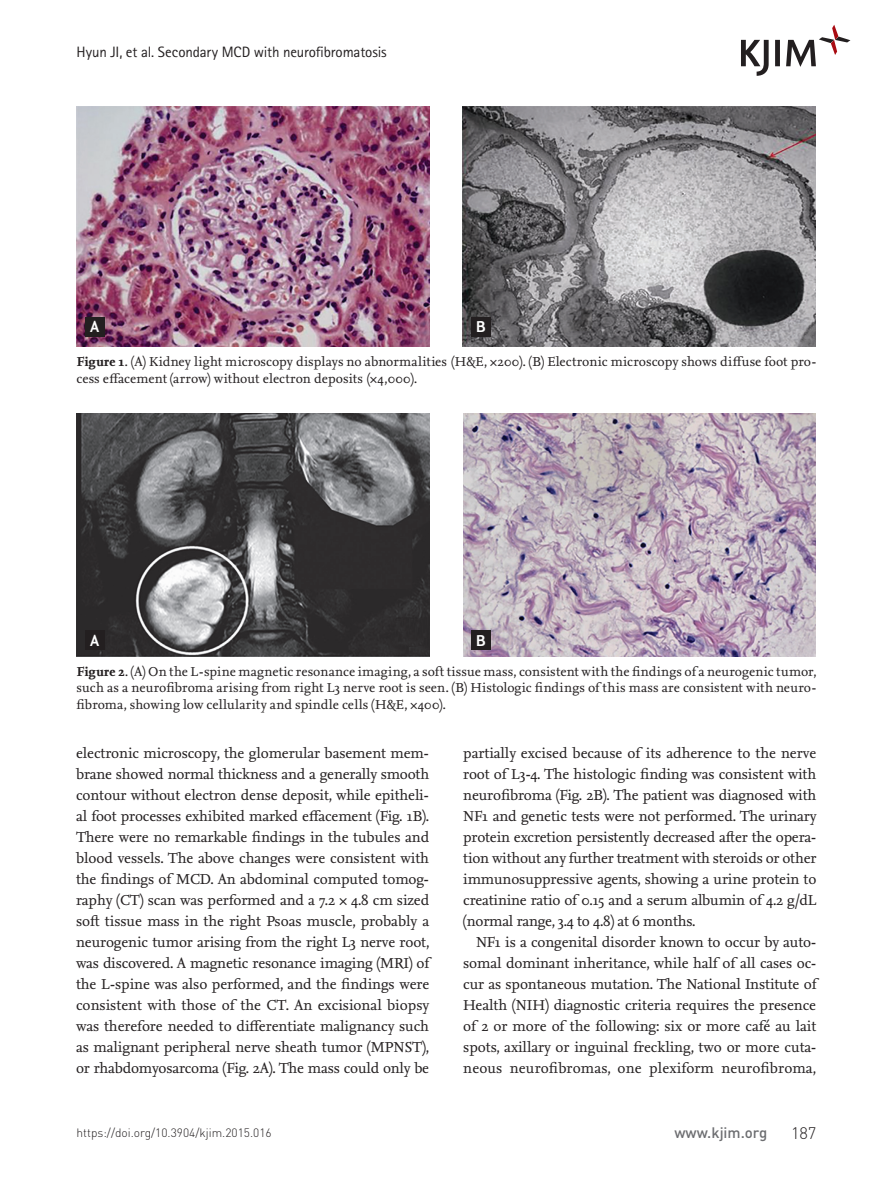
<style>
.page{position:relative;width:893px;height:1191px;background:#fff}
.page>*{position:absolute;margin:0;border:0;box-sizing:border-box;transform-origin:0 0}
.t1{font:700 16.5px "Nexus Sans";color:#fff}
.t2{font:300 16.5px "DIN Pro";color:#231f20}
.들였쓰기_본문{font:15px/21px "Nexus Serif";letter-spacing:-.015em;color:#231f20;text-align:justify}
.t3{font:15px "Rotis Sans Serif Std";letter-spacing:-.01em;color:#231f20}
.t4{font:500 15px "DIN Pro";color:#6c6d70}
.그림설명{font:13.5px/16.2px "Nexus Serif";color:#231f20}
.t5{font:300 12px "DIN Pro";color:#231f20}
.s1{font-weight:700}
.s2{font-family:"DIN"}
</style>
<div class="page">
<svg style="left:741px;top:25px;width:109px;height:51px"></svg>
<img style="left:77px;top:106px;width:352px;height:240px">
<img style="left:463px;top:106px;width:353px;height:240px">
<div style="left:85px;top:317px;width:19px;height:19px;background:#231f20"></div>
<div style="left:471px;top:317px;width:19px;height:19px;background:#231f20"></div>
<img style="left:77px;top:414px;width:352px;height:242px">
<img style="left:463px;top:414px;width:353px;height:242px">
<div style="left:85px;top:631px;width:19px;height:19px;background:#231f20"></div>
<div style="left:471px;top:631px;width:19px;height:19px;background:#231f20"></div>
<p class="t3" style="left:77px;top:43px;width:312px">Hyun JI, et al. Secondary MCD with neurofibromatosis</p>
<p class="t1" style="left:90px;top:316px;width:11px">A</p>
<p class="t1" style="left:476px;top:316px;width:12px">B</p>
<p class="그림설명" style="left:77px;top:354px;width:741px"><span class="s1">Figure 1</span>. (A) Kidney light microscopy displays no abnormalities (H&amp;E, ×200). (B) Electronic microscopy shows diffuse foot pro&shy;cess effacement (arrow) without electron deposits (×4,000).</p>
<p class="t1" style="left:90px;top:630px;width:11px">A</p>
<p class="t1" style="left:476px;top:630px;width:12px">B</p>
<p class="그림설명" style="left:77px;top:663px;width:741px;text-align:justify"><span class="s1">Figure 2</span>. (A) On the L-spine magnetic resonance imaging, a soft tissue mass, consistent with the findings of a neurogenic tumor, such as a neurofibroma arising from right L3 nerve root is seen. (B) Histologic findings of this mass are consistent with neuro&shy;fibroma, showing low cellularity and spindle cells (H&amp;E, ×400).</p>
<p class="들였쓰기_본문" style="left:76px;top:742px;width:355px">electronic microscopy, the glomerular basement mem&shy;brane showed normal thickness and a generally smooth contour without electron dense deposit, while epitheli&shy;al foot processes exhibited marked effacement (Fig. 1B).<br>There were no remarkable findings in the tubules and blood vessels. The above changes were consistent with the findings of MCD. An abdominal computed tomog&shy;raphy (CT) scan was performed and a 7.2 × 4.8 cm sized soft tissue mass in the right Psoas muscle, probably a neurogenic tumor arising from the right L3 nerve root, was discovered. A magnetic resonance imaging (MRI) of the L-spine was also performed, and the findings were consistent with those of the CT. An excisional biopsy was therefore needed to differentiate malignancy such as malignant peripheral nerve sheath tumor (MPNST), or rhabdomyosarcoma (Fig. 2A). The mass could only be</p>
<p class="들였쓰기_본문" style="left:463px;top:742px;width:355px">partially excised because of its adherence to the nerve root of L3-4. The histologic finding was consistent with neurofibroma (Fig. 2B). The patient was diagnosed with NF1 and genetic tests were not performed. The urinary protein excretion persistently decreased after the opera&shy;tion without any further treatment with steroids or other immunosuppressive agents, showing a urine protein to creatinine ratio of 0.15 and a serum albumin of 4.2 g/dL (normal range, 3.4 to 4.8) at 6 months.</p>
<p class="들였쓰기_본문" style="left:463px;top:931px;width:355px;text-indent:13px">NF1 is a congenital disorder known to occur by auto&shy;somal dominant inheritance, while half of all cases oc&shy;cur as spontaneous mutation. The National Institute of Health (NIH) diagnostic criteria requires the presence of 2 or more of the following: six or more café au lait spots, axillary or inguinal freckling, two or more cuta&shy;neous neurofibromas, one plexiform neurofibroma,</p>
<p class="t5" style="left:77px;top:1124px;width:197px"><span class="s2">https://doi.org/</span>10.3904/kjim.2015.016</p>
<p class="t4" style="left:674px;top:1122px;width:94px">www.kjim.org</p>
<p class="t2" style="left:791px;top:1121px;width:27px">187</p>
</div>
